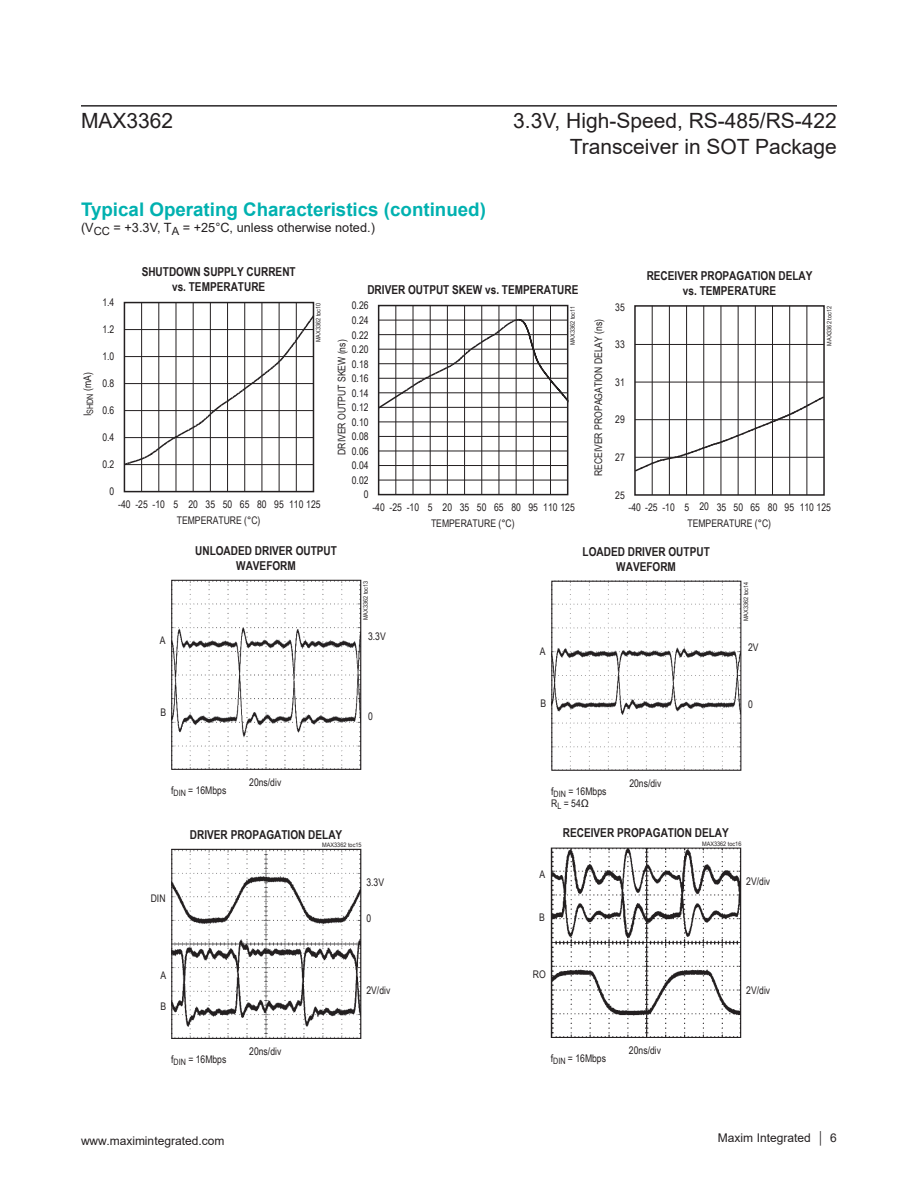
<style>
.page{position:relative;width:918px;height:1188px;background:#fff}
.page>*{position:absolute;margin:0;border:0;box-sizing:border-box;transform-origin:0 0}
.t1{font:21px/25.2px "Arial";color:#231f20;text-align:right}
.H1_continued{font:700 18.75px "Arial";color:#00b1b0}
.TOC_Sub_Title{font:12.75px "Arial";color:#231f20}
.t2{font:700 12.3px/14.7px "Arial Narrow";color:#231f20;text-align:center}
.t3{font:12px "Arial";color:#231f20}
.t4{font:10.5px/15.8px "Arial Narrow";color:#231f20}
.t5{font:6.15px "Arial Narrow";color:#231f20;scale:1.1 1}
</style>
<div class="page">
<hr style="left:550px;top:306px;width:1px;height:189px;background:#231f20">
<hr style="left:533px;top:306px;width:1px;height:189px;background:#231f20">
<hr style="left:499px;top:306px;width:1px;height:189px;background:#231f20">
<hr style="left:516px;top:306px;width:1px;height:189px;background:#231f20">
<hr style="left:413px;top:306px;width:1px;height:189px;background:#231f20">
<hr style="left:430px;top:306px;width:1px;height:189px;background:#231f20">
<hr style="left:447px;top:306px;width:1px;height:189px;background:#231f20">
<hr style="left:464px;top:306px;width:1px;height:189px;background:#231f20">
<hr style="left:482px;top:306px;width:1px;height:189px;background:#231f20">
<hr style="left:396px;top:306px;width:1px;height:189px;background:#231f20">
<hr style="left:379px;top:480px;width:189px;height:1px;background:#231f20">
<hr style="left:379px;top:465px;width:189px;height:1px;background:#231f20">
<hr style="left:379px;top:451px;width:189px;height:1px;background:#231f20">
<hr style="left:379px;top:436px;width:189px;height:1px;background:#231f20">
<hr style="left:379px;top:422px;width:189px;height:1px;background:#231f20">
<div style="left:378px;top:305px;width:190px;height:190px;border:2px solid #231f20"></div>
<svg style="left:377px;top:318px;width:192px;height:93px"></svg>
<hr style="left:652px;top:306px;width:1px;height:189px;background:#231f20">
<hr style="left:669px;top:306px;width:1px;height:189px;background:#231f20">
<hr style="left:686px;top:306px;width:1px;height:189px;background:#231f20">
<hr style="left:704px;top:306px;width:1px;height:189px;background:#231f20">
<hr style="left:721px;top:306px;width:1px;height:189px;background:#231f20">
<hr style="left:738px;top:306px;width:1px;height:189px;background:#231f20">
<hr style="left:755px;top:306px;width:1px;height:189px;background:#231f20">
<hr style="left:772px;top:306px;width:1px;height:189px;background:#231f20">
<hr style="left:789px;top:306px;width:1px;height:189px;background:#231f20">
<hr style="left:807px;top:306px;width:1px;height:189px;background:#231f20">
<hr style="left:635px;top:382px;width:189px;height:1px;background:#231f20">
<hr style="left:635px;top:344px;width:189px;height:1px;background:#231f20">
<div style="left:634px;top:305px;width:191px;height:191px;border:2px solid #231f20"></div>
<svg style="left:634px;top:395px;width:191px;height:78px"></svg>
<img style="left:553px;top:584px;width:186px;height:185px">
<div style="left:551px;top:581px;width:190px;height:190px;border:1px solid #231f20"></div>
<img style="left:553px;top:850px;width:186px;height:186px">
<div style="left:551px;top:848px;width:190px;height:190px;border:1px solid #231f20"></div>
<hr style="left:296px;top:303px;width:1px;height:189px;background:#231f20">
<hr style="left:279px;top:303px;width:1px;height:189px;background:#231f20">
<hr style="left:262px;top:303px;width:1px;height:189px;background:#231f20">
<hr style="left:244px;top:303px;width:1px;height:189px;background:#231f20">
<hr style="left:227px;top:303px;width:1px;height:189px;background:#231f20">
<hr style="left:210px;top:303px;width:1px;height:189px;background:#231f20">
<hr style="left:193px;top:303px;width:1px;height:189px;background:#231f20">
<hr style="left:176px;top:303px;width:1px;height:189px;background:#231f20">
<hr style="left:159px;top:303px;width:1px;height:189px;background:#231f20">
<hr style="left:141px;top:303px;width:1px;height:189px;background:#231f20">
<svg style="left:123px;top:301px;width:192px;height:166px"></svg>
<img style="left:173px;top:582px;width:186px;height:186px">
<div style="left:171px;top:580px;width:190px;height:190px;border:1px solid #231f20"></div>
<img style="left:173px;top:851px;width:186px;height:186px">
<div style="left:171px;top:849px;width:190px;height:190px;border:1px solid #231f20"></div>
<hr style="left:81px;top:105px;width:756px;height:1px;background:#231f20">
<h1 class="t1" style="left:81px;top:108px;width:94px">MAX3362</h1>
<h1 class="t1" style="left:513px;top:108px;width:325px">3.3V, High-Speed, RS-485/RS-422<br>Transceiver in SOT Package</h1>
<p class="H1_continued" style="left:81px;top:196px;width:406px">Typical Operating Characteristics (continued)</p>
<p class="TOC_Sub_Title" style="left:81px;top:219px;width:295px">(V<sub>CC</sub> = +3.3V, T<sub>A</sub> = +25°C, unless otherwise noted.)</p>
<p class="t4" style="left:79px;top:416px;width:45px;rotate:-90deg">I<sub>SHDN</sub> (mA)</p>
<p class="t4" style="left:102px;top:294px;width:13px">1.4</p>
<p class="t4" style="left:102px;top:321px;width:13px">1.2</p>
<p class="t4" style="left:102px;top:348px;width:13px">1.0</p>
<p class="t4" style="left:102px;top:375px;width:13px">0.8</p>
<p class="t4" style="left:102px;top:402px;width:13px">0.6</p>
<p class="t4" style="left:102px;top:429px;width:13px">0.4</p>
<p class="t4" style="left:102px;top:457px;width:13px">0.2</p>
<p class="t4" style="left:110px;top:484px;width:6px">0</p>
<p class="t2" style="left:142px;top:264px;width:156px">SHUTDOWN SUPPLY CURRENT vs. TEMPERATURE</p>
<p class="t5" style="left:314px;top:342px;width:37px;rotate:-90deg">MAX3362 toc10</p>
<p class="t4" style="left:118px;top:496px;width:14px">-40</p>
<p class="t4" style="left:135px;top:496px;width:187px">-25 -10 5 20 35 50 65 80 95 110 125</p>
<p class="t4" style="left:177px;top:512px;width:85px">TEMPERATURE (°C)</p>
<p class="t2" style="left:367px;top:282px;width:213px">DRIVER OUTPUT SKEW vs. TEMPERATURE</p>
<p class="t5" style="left:568px;top:345px;width:37px;rotate:-90deg">MAX3362 toc11</p>
<p class="t4" style="left:352px;top:297px;width:18px">0.26</p>
<p class="t4" style="left:352px;top:312px;width:18px">0.24</p>
<p class="t4" style="left:352px;top:327px;width:18px">0.22</p>
<p class="t4" style="left:334px;top:455px;width:117px;rotate:-90deg">DRIVER OUTPUT SKEW (ns)</p>
<p class="t4" style="left:352px;top:341px;width:18px">0.20</p>
<p class="t4" style="left:352px;top:356px;width:18px">0.18</p>
<p class="t4" style="left:352px;top:370px;width:18px">0.16</p>
<p class="t4" style="left:352px;top:385px;width:18px">0.14</p>
<p class="t4" style="left:352px;top:399px;width:18px">0.12</p>
<p class="t4" style="left:352px;top:414px;width:18px">0.10</p>
<p class="t4" style="left:352px;top:428px;width:18px">0.08</p>
<p class="t4" style="left:352px;top:443px;width:18px">0.06</p>
<p class="t4" style="left:352px;top:457px;width:18px">0.04</p>
<p class="t4" style="left:352px;top:472px;width:18px">0.02</p>
<p class="t4" style="left:364px;top:487px;width:6px">0</p>
<p class="t4" style="left:372px;top:499px;width:14px">-40</p>
<p class="t4" style="left:390px;top:499px;width:187px">-25 -10 5 20 35 50 65 80 95 110 125</p>
<p class="t4" style="left:431px;top:515px;width:85px">TEMPERATURE (°C)</p>
<p class="t4" style="left:590px;top:476px;width:159px;rotate:-90deg">RECEIVER PROPAGATION DELAY (ns)</p>
<p class="t4" style="left:615px;top:299px;width:11px">35</p>
<p class="t4" style="left:615px;top:336px;width:11px">33</p>
<p class="t4" style="left:615px;top:374px;width:11px">31</p>
<p class="t4" style="left:615px;top:411px;width:11px">29</p>
<p class="t4" style="left:615px;top:449px;width:11px">27</p>
<p class="t4" style="left:615px;top:487px;width:11px">25</p>
<p class="t2" style="left:647px;top:268px;width:167px">RECEIVER PROPAGATION DELAY vs. TEMPERATURE</p>
<p class="t5" style="left:825px;top:346px;width:37px;rotate:-90deg">MAX3362 toc12</p>
<p class="t4" style="left:699px;top:498px;width:11px">20</p>
<p class="t4" style="left:629px;top:499px;width:62px">-40 -25 -10 5</p>
<p class="t4" style="left:687px;top:499px;width:145px;text-indent:29px">35 50 65 80 95 110 125<br>TEMPERATURE (°C)</p>
<p class="t4" style="left:160px;top:632px;width:7px">A</p>
<p class="t4" style="left:160px;top:704px;width:7px">B</p>
<p class="t2" style="left:195px;top:543px;width:143px">UNLOADED DRIVER OUTPUT<br>WAVEFORM</p>
<p class="t4" style="left:171px;top:782px;width:57px">f<sub>DIN</sub> = 16Mbps</p>
<p class="t4" style="left:249px;top:774px;width:34px">20ns/div</p>
<p class="t5" style="left:361px;top:620px;width:37px;rotate:-90deg">MAX3362 toc13</p>
<p class="t4" style="left:368px;top:628px;width:19px">3.3V</p>
<p class="t4" style="left:368px;top:708px;width:6px">0</p>
<p class="t2" style="left:190px;top:826px;width:154px">DRIVER PROPAGATION DELAY</p>
<p class="t5" style="left:322px;top:841px;width:37px">MAX3362 toc15</p>
<p class="t4" style="left:151px;top:890px;width:16px">DIN</p>
<p class="t4" style="left:160px;top:967px;width:7px">A</p>
<p class="t4" style="left:161px;top:998px;width:7px">B</p>
<p class="t4" style="left:171px;top:1051px;width:57px">f<sub>DIN</sub> = 16Mbps</p>
<p class="t4" style="left:249px;top:1043px;width:34px">20ns/div</p>
<p class="t4" style="left:366px;top:874px;width:19px">3.3V</p>
<p class="t4" style="left:366px;top:910px;width:6px">0</p>
<p class="t4" style="left:366px;top:982px;width:25px">2V/div</p>
<p class="t4" style="left:540px;top:643px;width:7px">A</p>
<p class="t4" style="left:540px;top:695px;width:7px">B</p>
<p class="t2" style="left:583px;top:544px;width:129px">LOADED DRIVER OUTPUT<br>WAVEFORM</p>
<p class="t4" style="left:551px;top:784px;width:57px;line-height:12.6px">f<sub>DIN</sub> = 16Mbps<br>R<sub>L</sub> = 54Ω</p>
<p class="t4" style="left:629px;top:775px;width:34px">20ns/div</p>
<p class="t5" style="left:741px;top:621px;width:37px;rotate:-90deg">MAX3362 toc14</p>
<p class="t4" style="left:748px;top:639px;width:12px">2V</p>
<p class="t4" style="left:748px;top:696px;width:6px">0</p>
<p class="t4" style="left:539px;top:866px;width:7px">A</p>
<p class="t4" style="left:539px;top:909px;width:7px">B</p>
<p class="t2" style="left:563px;top:825px;width:168px">RECEIVER PROPAGATION DELAY</p>
<p class="t5" style="left:702px;top:839px;width:37px">MAX3362 toc16</p>
<p class="t4" style="left:746px;top:873px;width:25px">2V/div</p>
<p class="t4" style="left:533px;top:966px;width:14px">RO</p>
<p class="t4" style="left:746px;top:982px;width:25px">2V/div</p>
<p class="t4" style="left:551px;top:1050px;width:57px">f<sub>DIN</sub> = 16Mbps</p>
<p class="t4" style="left:629px;top:1042px;width:34px">20ns/div</p>
<p class="t3" style="left:81px;top:1132px;width:145px">www.maximintegrated.com</p>
<p class="t3" style="left:718px;top:1129px;width:121px">Maxim Integrated │ 6</p>
</div>
